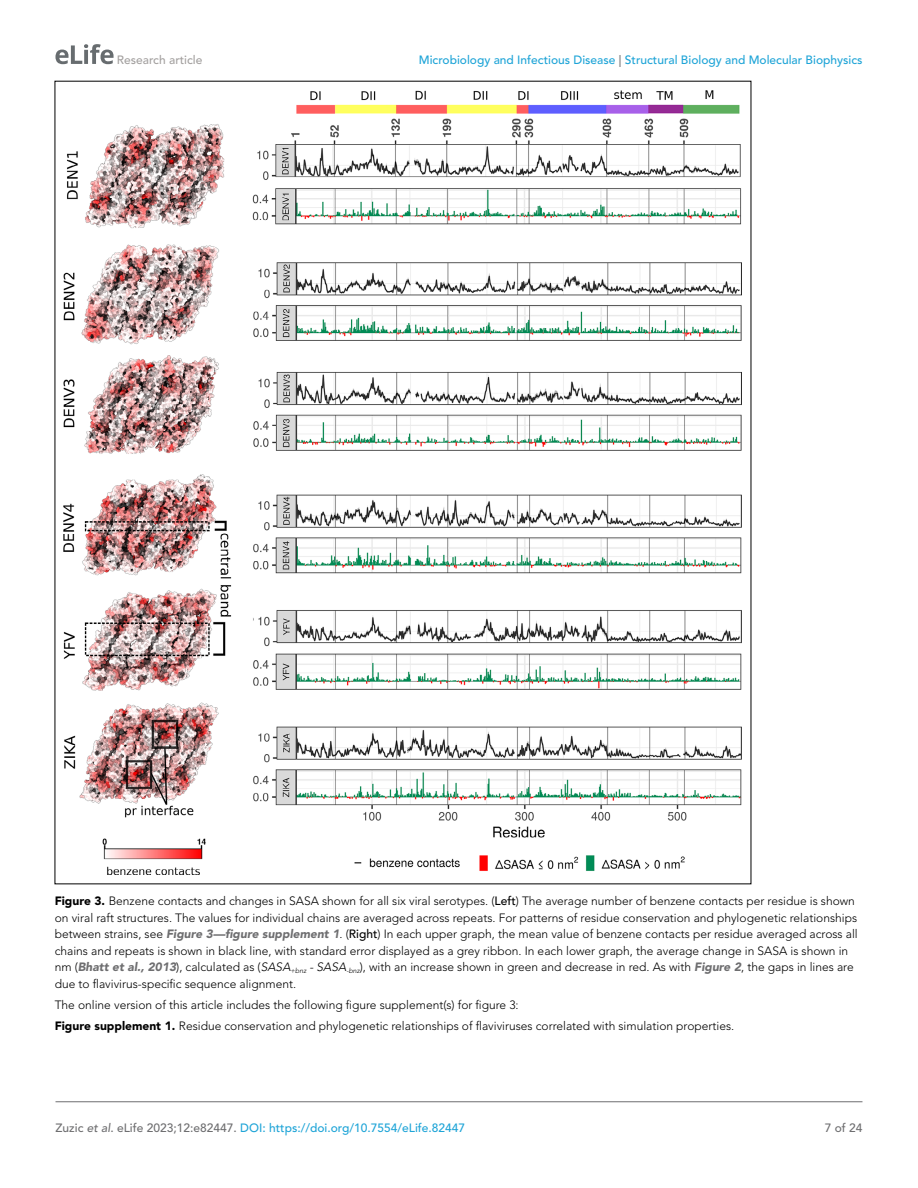
<style>
.page{position:relative;width:918px;height:1188px;background:#fff}
.page>*{position:absolute;margin:0;border:0;box-sizing:border-box;transform-origin:0 0}
.t1{font:300 12px/16.5px "Avenir LT Std";color:#000}
.t2{font:500 12px "Avenir LT Std";color:#1ea4d7}
.t3{font:500 12px "Avenir LT Std";color:#a3a09f}
.t4{font:500 12px "Avenir LT Std";color:#6e6e70}
.s1{color:#6e6e70}
.s2{font-weight:900}
.s3{font-weight:500}
.s4{font-weight:900;font-style:italic;color:#6e6e70}
.s5{font-style:italic}
.s6{font-style:italic;color:#6e6e70}
</style>
<div class="page">
<svg style="left:55px;top:44px;width:59px;height:20px"></svg>
<hr style="left:56px;top:1101px;width:806px;height:1px;background:#6e6e70">
<img style="left:64px;top:90px;width:678px;height:785px">
<p class="t3" style="left:117px;top:53px;width:87px">Research article</p>
<p class="t2" style="left:419px;top:53px;width:445px">Microbiology and Infectious Disease <span class="s1">|</span> Structural Biology and Molecular Biophysics</p>
<p class="t1" style="left:55px;top:893px;width:805px"><span class="s2">Figure 3.</span> Benzene contacts and changes in SASA shown for all six viral serotypes. (<span class="s3">Left</span>) The average number of benzene contacts per residue is shown on viral raft structures. The values for individual chains are averaged across repeats. For patterns of residue conservation and phylogenetic relationships between strains, see <span class="s4">Figure 3—figure supplement 1</span>. (<span class="s3">Right</span>) In each upper graph, the mean value of benzene contacts per residue averaged across all chains and repeats is shown in black line, with standard error displayed as a grey ribbon. In each lower graph, the average change in SASA is shown in nm (<span class="s4">Bhatt et al., 2013</span>), calculated as (<span class="s5">SASA</span><sub>+bnz</sub> <span class="s5">- SASA</span><sub>-bnz</sub>), with an increase shown in green and decrease in red. As with <span class="s4">Figure 2</span>, the gaps in lines are due to flavivirus-specific sequence alignment.</p>
<p class="t1" style="left:55px;top:994px;width:681px;line-height:21px">The online version of this article includes the following figure supplement(s) for figure 3:<br><span class="s2">Figure supplement 1.</span> Residue conservation and phylogenetic relationships of flaviviruses correlated with simulation properties.</p>
<p class="t2" style="left:56px;top:1121px;width:411px"><span class="s1">Zuzic</span> <span class="s6">et al</span><span class="s1">. eLife 2023;12:e82447.</span> DOI: https://doi.org/10.7554/eLife.82447</p>
<p class="t4" style="left:825px;top:1121px;width:39px">7 of 24</p>
</div>
